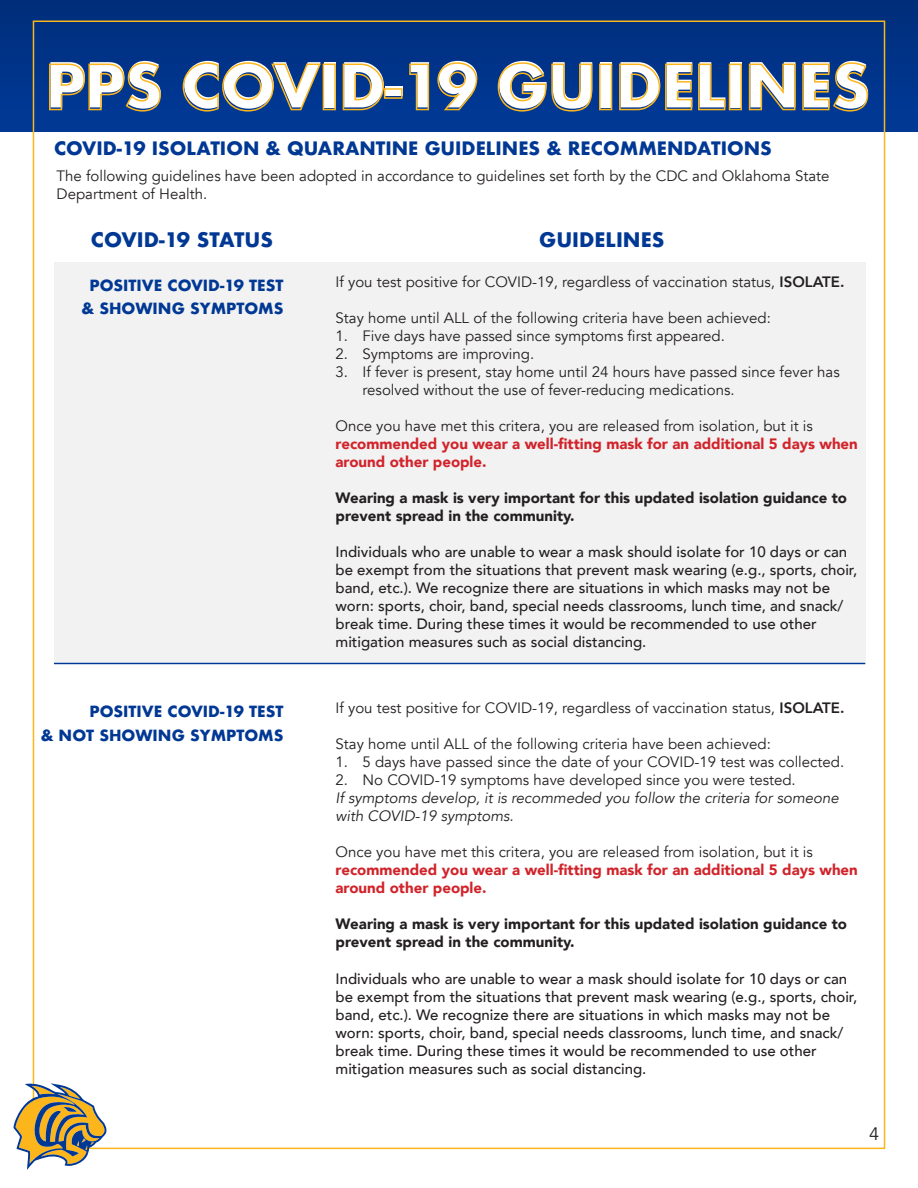
<style>
.page{position:relative;width:918px;height:1188px;background:#fff}
.page>*{position:absolute;margin:0;border:0;box-sizing:border-box;transform-origin:0 0}
.t1{font:700 60px "Futura";letter-spacing:-.02em;color:#fff}
.t2{font:700 19.5px "Futura";color:#003894}
.t3{font:700 18px "Futura";color:#003894}
.t4{font:18px "Avenir";color:#231f20}
.t5{font:500 15px/18px "Avenir";color:#231f20}
.t6{font:15px/18px "Avenir";color:#231f20}
.t7{font:900 15px/18px "Avenir";color:#d1232a}
.t8{font:900 15px/18px "Avenir";color:#231f20}
.t9{font:italic 15px/18px "Avenir";color:#231f20}
.t10{font:700 15px "Futura";color:#003894}
.s1{font-weight:800}
.s2{font-weight:400;color:#231f20}
</style>
<div class="page">
<div style="left:54px;top:262px;width:811px;height:400px;background:#f2f2f3"></div>
<div style="left:0;top:0;width:918px;height:131px;background:#003894"></div>
<div style="left:0;top:0;width:918px;height:107px;background:#003286"></div>
<svg style="left:14px;top:1083px;width:92px;height:87px"></svg>
<hr style="left:54px;top:663px;width:811px;height:1px;background:#003894">
<p class="t1" style="left:46px;top:41px;width:827px">PPS COVID-19 GUIDELINES</p>
<p class="t3" style="left:54px;top:135px;width:719px">COVID-19 ISOLATION &amp; QUARANTINE GUIDELINES &amp; RECOMMENDATIONS</p>
<p class="t6" style="left:57px;top:167px;width:775px">The following guidelines have been adopted in accordance to guidelines set forth by the CDC and Oklahoma State<br>Department of Health.</p>
<p class="t2" style="left:91px;top:225px;width:184px">COVID-19 STATUS</p>
<p class="t2" style="left:539px;top:225px;width:127px">GUIDELINES</p>
<p class="t10" style="left:89px;top:274px;width:196px">POSITIVE COVID-19 TEST</p>
<p class="t10" style="left:81px;top:298px;width:204px">&amp; SHOWING SYMPTOMS</p>
<p class="t10" style="left:89px;top:700px;width:196px">POSITIVE COVID-19 TEST</p>
<p class="t10" style="left:41px;top:724px;width:244px">&amp; NOT SHOWING SYMPTOMS</p>
<p class="t6" style="left:336px;top:273px;width:510px">If you test positive for COVID-19, regardless of vaccination status, <span class="s1">ISOLATE.</span></p>
<p class="t6" style="left:336px;top:309px;width:437px">Stay home until ALL of the following criteria have been achieved:</p>
<p class="t6" style="left:336px;top:327px;width:391px">1. Five days have passed since symptoms first appeared.</p>
<p class="t6" style="left:336px;top:345px;width:200px">2. Symptoms are improving.</p>
<p class="t6" style="left:363px;top:363px;width:479px;text-indent:-27px">3. If fever is present, stay home until 24 hours have passed since fever has resolved without the use of fever-reducing medications.</p>
<p class="t7" style="left:336px;top:416px;width:524px"><span class="s2">Once you have met this critera, you are released from isolation, but it is </span>recommended you wear a well-fitting mask for an additional 5 days when around other people.</p>
<p class="t8" style="left:336px;top:488px;width:513px">Wearing a mask is very important for this updated isolation guidance to prevent spread in the community.</p>
<p class="t5" style="left:336px;top:542px;width:523px">Individuals who are unable to wear a mask should isolate for 10 days or can be exempt from the situations that prevent mask wearing (e.g., sports, choir, band, etc.). We recognize there are situations in which masks may not be worn: sports, choir, band, special needs classrooms, lunch time, and snack/ break time. During these times it would be recommended to use other mitigation measures such as social distancing.</p>
<p class="t6" style="left:336px;top:699px;width:510px">If you test positive for COVID-19, regardless of vaccination status, <span class="s1">ISOLATE.</span></p>
<p class="t6" style="left:336px;top:735px;width:437px">Stay home until ALL of the following criteria have been achieved:</p>
<p class="t6" style="left:336px;top:753px;width:510px">1. 5 days have passed since the date of your COVID-19 test was collected.</p>
<p class="t6" style="left:336px;top:771px;width:462px">2. No COVID-19 symptoms have developed since you were tested.</p>
<p class="t9" style="left:336px;top:789px;width:505px">If symptoms develop, it is recommeded you follow the criteria for someone with COVID-19 symptoms.</p>
<p class="t7" style="left:336px;top:843px;width:524px"><span class="s2">Once you have met this critera, you are released from isolation, but it is </span>recommended you wear a well-fitting mask for an additional 5 days when around other people.</p>
<p class="t8" style="left:336px;top:915px;width:513px">Wearing a mask is very important for this updated isolation guidance to prevent spread in the community.</p>
<p class="t5" style="left:336px;top:968px;width:523px">Individuals who are unable to wear a mask should isolate for 10 days or can be exempt from the situations that prevent mask wearing (e.g., sports, choir, band, etc.). We recognize there are situations in which masks may not be worn: sports, choir, band, special needs classrooms, lunch time, and snack/ break time. During these times it would be recommended to use other mitigation measures such as social distancing.</p>
<p class="t4" style="left:869px;top:1123px;width:12px">4</p>
</div>
